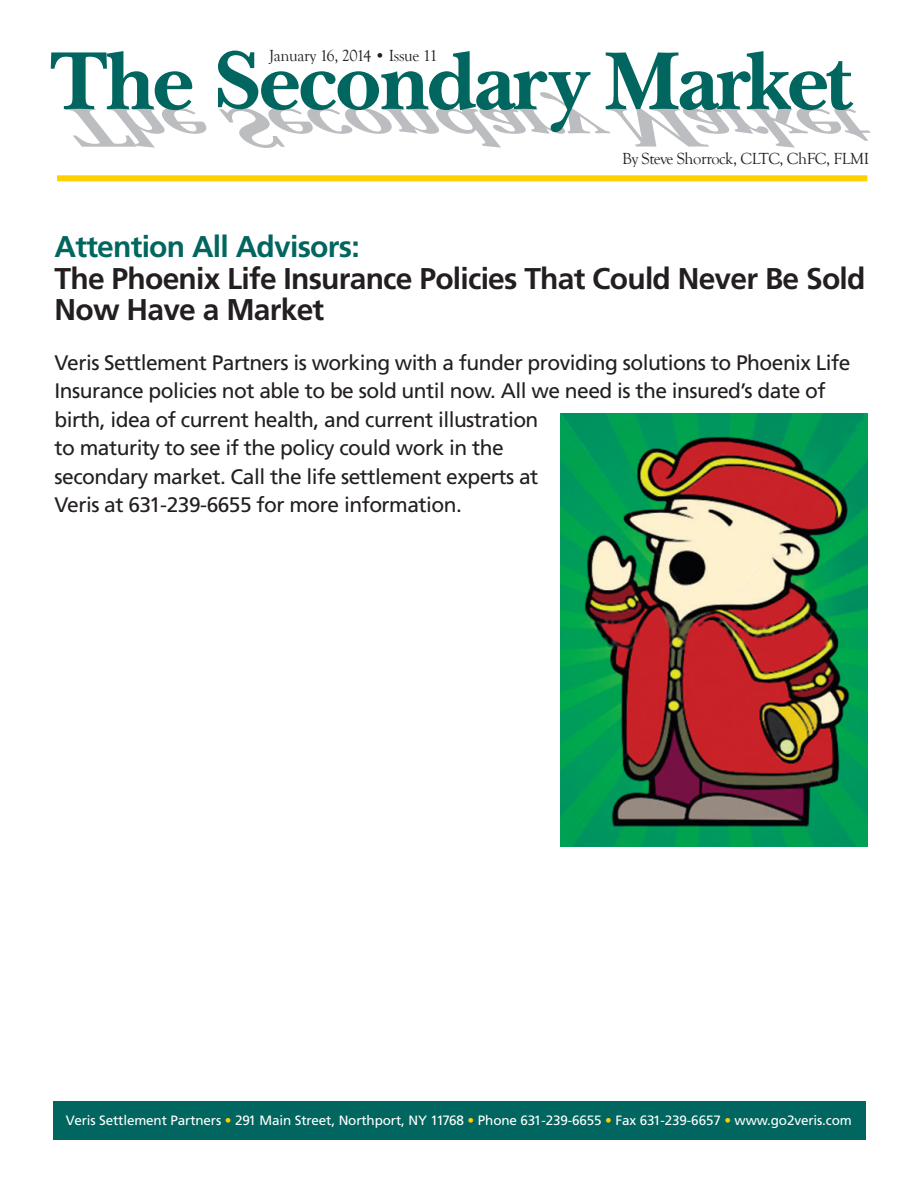
<style>
.page{position:relative;width:918px;height:1188px;background:#fff}
.page>*{position:absolute;margin:0;border:0;box-sizing:border-box;transform-origin:0 0}
.t1{font:700 30px/31.5px "Frutiger LT Std";letter-spacing:-.025em;color:#231f20}
.t2{font:21px/28.5px "Frutiger LT Std";letter-spacing:-.025em;color:#231f20}
.t3{font:16.5px "Goudy Old Style T";letter-spacing:-.025em;color:#231f20}
.t4{font:13.5px "Frutiger LT Std";letter-spacing:-.01em;color:#fff}
.s1{color:#00665f}
.s2{color:#ffd000}
</style>
<div class="page">
<div style="left:53px;top:1102px;width:812px;height:38px;background:#00665f"></div>
<svg style="left:51px;top:51px;width:156px;height:97px"></svg>
<svg style="left:218px;top:51px;width:653px;height:97px"></svg>
<div style="left:57px;top:175px;width:810px;height:6px;background:#ffd000"></div>
<img style="left:560px;top:413px;width:307px;height:433px">
<p class="t3" style="left:269px;top:46px;width:170px">January 16, 2014 • Issue 11</p>
<p class="t3" style="left:622px;top:150px;width:249px">By Steve Shorrock, CLTC, ChFC, FLMI</p>
<p class="t1" style="left:55px;top:231px;width:812px"><span class="s1">Attention All Advisors:<br></span>The Phoenix Life Insurance Policies That Could Never Be Sold<br>Now Have a Market</p>
<p class="t2" style="left:55px;top:348px;width:797px">Veris Settlement Partners is working with a funder providing solutions to Phoenix Life Insurance policies not able to be sold until now. All we need is the insured’s date of birth, idea of current health, and current illustration<br>to maturity to see if the policy could work in the<br>secondary market. Call the life settlement experts at<br>Veris at 631-239-6655 for more information.</p>
<p class="t4" style="left:66px;top:1112px;width:787px">Veris Settlement Partners <span class="s2">•</span> 291 Main Street, Northport, NY 11768 <span class="s2">•</span> Phone 631-239-6655 <span class="s2">•</span> Fax 631-239-6657 <span class="s2">•</span> www.go2veris.com</p>
</div>
